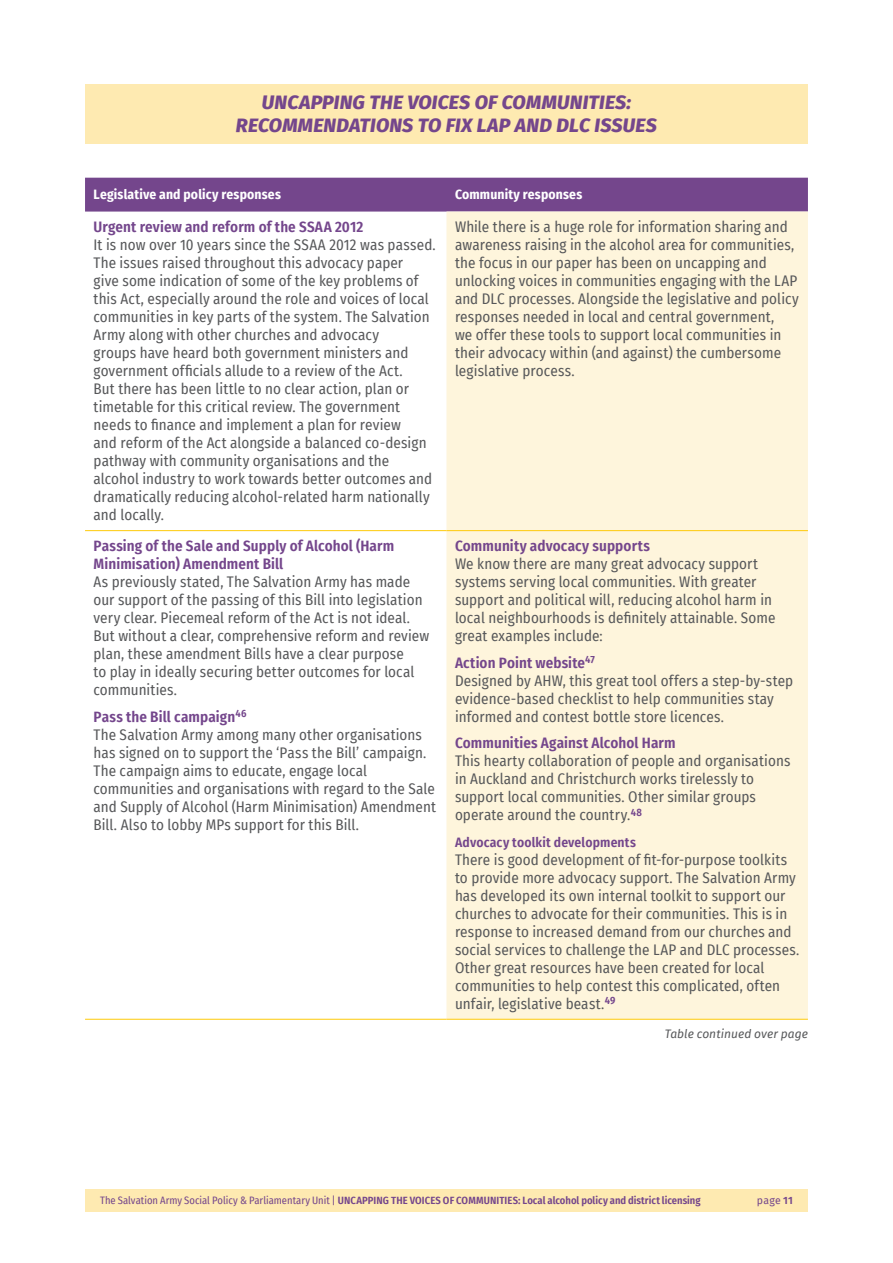
<style>
.page{position:relative;width:893px;height:1263px;background:#fff}
.page>*{position:absolute;margin:0;border:0;box-sizing:border-box;transform-origin:0 0}
.section_header{font:italic 800 19.5px/22.5px "Fira Sans";letter-spacing:.01em;color:#74468c;text-align:center}
.table_body_text{font:15px/18px "Fira Sans Condensed";letter-spacing:.005em;color:#57585a}
.table_header_text{font:700 13.5px "Fira Sans Condensed";letter-spacing:.015em;color:#fff}
.table_body_text-2{font:600 13.5px "Fira Sans Condensed";letter-spacing:.01em;color:#74468c}
.endnote_text{font:italic 12px "Fira Sans";color:#57585a}
.t1{font:600 10.5px "Fira Sans Condensed";letter-spacing:.005em;color:#74468c}
.t2{font:10.5px "Fira Sans";color:#74468c}
.s1{font-weight:600;color:#74468c}
.s2{font-weight:400}
.s3{font-weight:600}
</style>
<div class="page">
<div style="left:85px;top:1189px;width:723px;height:22px;background:#feeab1"></div>
<div style="left:85px;top:84px;width:723px;height:60px;background:#feeab1"></div>
<div style="left:85px;top:178px;width:723px;height:34px;background:#74468c"></div>
<div style="left:446px;top:212px;width:362px;height:807px;background:#fef5dc"></div>
<hr style="left:85px;top:530px;width:361px;height:1px;background:#feca0a">
<hr style="left:446px;top:530px;width:362px;height:1px;background:#feca0a">
<hr style="left:85px;top:1019px;width:361px;height:1px;background:#feca0a">
<hr style="left:446px;top:1019px;width:362px;height:1px;background:#feca0a">
<p class="section_header" style="left:236px;top:90px;width:423px">UNCAPPING THE VOICES OF COMMUNITIES:<br>RECOMMENDATIONS TO FIX LAP AND DLC ISSUES</p>
<p class="table_header_text" style="left:94px;top:183px;width:189px">Legislative and policy responses</p>
<p class="table_header_text" style="left:455px;top:183px;width:129px">Community responses</p>
<p class="table_body_text" style="left:94px;top:217px;width:344px"><span class="s1">Urgent review and reform of the SSAA 2012<br></span>It is now over 10 years since the SSAA 2012 was passed.<br>The issues raised throughout this advocacy paper<br>give some indication of some of the key problems of this Act, especially around the role and voices of local communities in key parts of the system. The Salvation Army along with other churches and advocacy<br>groups have heard both government ministers and government officials allude to a review of the Act.<br>But there has been little to no clear action, plan or timetable for this critical review. The government needs to finance and implement a plan for review<br>and reform of the Act alongside a balanced co-design pathway with community organisations and the alcohol industry to work towards better outcomes and dramatically reducing alcohol-related harm nationally and locally.</p>
<p class="table_body_text" style="left:455px;top:217px;width:345px">While there is a huge role for information sharing and awareness raising in the alcohol area for communities, the focus in our paper has been on uncapping and unlocking voices in communities engaging with the LAP and DLC processes. Alongside the legislative and policy responses needed in local and central government,<br>we offer these tools to support local communities in their advocacy within (and against) the cumbersome legislative process.</p>
<p class="table_body_text" style="left:94px;top:536px;width:337px"><span class="s1">Passing of the Sale and Supply of Alcohol (Harm Minimisation) Amendment Bill<br></span>As previously stated, The Salvation Army has made our support of the passing of this Bill into legislation very clear. Piecemeal reform of the Act is not ideal.<br>But without a clear, comprehensive reform and review plan, these amendment Bills have a clear purpose<br>to play in ideally securing better outcomes for local communities.</p>
<p class="table_body_text" style="left:94px;top:707px;width:344px"><span class="s1">Pass the Bill campaign</span><sup>46<br></sup>The Salvation Army among many other organisations has signed on to support the ‘Pass the Bill’ campaign.<br>The campaign aims to educate, engage local communities and organisations with regard to the Sale and Supply of Alcohol (Harm Minimisation) Amendment Bill. Also to lobby MPs support for this Bill.</p>
<p class="table_body_text" style="left:455px;top:536px;width:322px"><span class="s1">Community advocacy supports<br></span>We know there are many great advocacy support systems serving local communities. With greater support and political will, reducing alcohol harm in local neighbourhoods is definitely attainable. Some great examples include:</p>
<p class="table_body_text" style="left:455px;top:653px;width:340px"><span class="s1">Action Point website</span><sup>47<br></sup>Designed by AHW, this great tool offers a step-by-step evidence-based checklist to help communities stay informed and contest bottle store licences.</p>
<p class="table_body_text" style="left:455px;top:733px;width:337px"><span class="s1">Communities Against Alcohol Harm<br></span>This hearty collaboration of people and organisations in Auckland and Christchurch works tirelessly to support local communities. Other similar groups operate around the country.<sup>48</sup></p>
<p class="table_body_text-2" style="left:455px;top:831px;width:183px">Advocacy toolkit developments</p>
<p class="table_body_text" style="left:455px;top:850px;width:346px">There is good development of fit-for-purpose toolkits to provide more advocacy support. The Salvation Army has developed its own internal toolkit to support our churches to advocate for their communities. This is in response to increased demand from our churches and social services to challenge the LAP and DLC processes.<br>Other great resources have been created for local communities to help contest this complicated, often unfair, legislative beast.<sup>49</sup></p>
<p class="endnote_text" style="left:665px;top:1025px;width:145px">Table continued over page</p>
<p class="t1" style="left:100px;top:1192px;width:602px"><span class="s2">The Salvation Army Social Policy &amp; Parliamentary Unit |</span> UNCAPPING THE VOICES OF COMMUNITIES: Local alcohol policy and district licensing</p>
<p class="t2" style="left:757px;top:1193px;width:37px">page <span class="s3">11</span></p>
</div>
